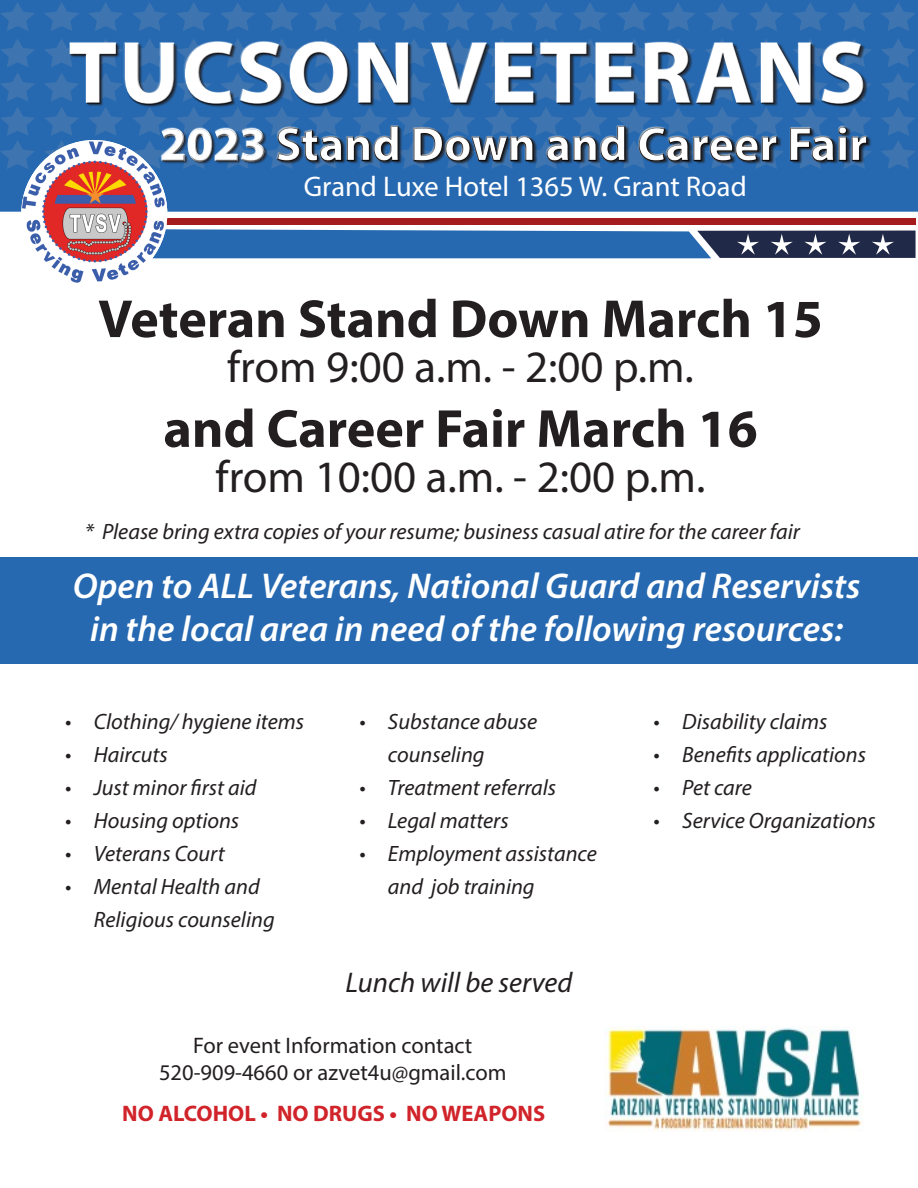
<style>
.page{position:relative;width:918px;height:1188px;background:#fff}
.page>*{position:absolute;margin:0;border:0;box-sizing:border-box;transform-origin:0 0}
.t1{font:700 89.25px "Myriad Pro";letter-spacing:.02em;color:#fff}
.t2{font:700 54px "Myriad Pro";color:#231f20}
.t3{font:700 48px "Myriad Pro";color:#fff}
.t4{font:45px "Myriad Pro";color:#231f20}
.t5{font:italic 600 36px/43.2px "Myriad Pro";color:#fff;text-align:center}
.t6{font:28.5px "Myriad Pro";color:#fff}
.t7{font:italic 28.5px "Myriad Pro";color:#231f20}
.t8{font:22.5px/27px "Myriad Pro";color:#231f20;text-align:center}
.t9{font:700 22.5px "Myriad Pro";color:#d1232a}
.t10{font:italic 22.2px/33px "Myriad Pro";color:#231f20}
</style>
<div class="page">
<img style="left:607px;top:1027px;width:255px;height:104px">
<div style="left:0;top:557px;width:918px;height:107px;background:#2669b1"></div>
<div style="left:0;top:0;width:918px;height:212px;background:#2669b1"></div>
<svg style="left:0;top:2px;width:35px;height:29px"></svg>
<svg style="left:44px;top:2px;width:35px;height:29px"></svg>
<svg style="left:88px;top:2px;width:35px;height:29px"></svg>
<svg style="left:132px;top:2px;width:35px;height:29px"></svg>
<svg style="left:176px;top:2px;width:35px;height:29px"></svg>
<svg style="left:220px;top:2px;width:35px;height:29px"></svg>
<svg style="left:264px;top:2px;width:35px;height:29px"></svg>
<svg style="left:308px;top:2px;width:35px;height:29px"></svg>
<svg style="left:352px;top:2px;width:35px;height:29px"></svg>
<svg style="left:396px;top:2px;width:36px;height:29px"></svg>
<svg style="left:440px;top:2px;width:36px;height:29px"></svg>
<svg style="left:484px;top:2px;width:36px;height:29px"></svg>
<svg style="left:528px;top:2px;width:36px;height:29px"></svg>
<svg style="left:572px;top:2px;width:36px;height:29px"></svg>
<svg style="left:616px;top:2px;width:36px;height:29px"></svg>
<svg style="left:661px;top:2px;width:35px;height:29px"></svg>
<svg style="left:705px;top:2px;width:35px;height:29px"></svg>
<svg style="left:749px;top:2px;width:35px;height:29px"></svg>
<svg style="left:793px;top:2px;width:35px;height:29px"></svg>
<svg style="left:837px;top:2px;width:35px;height:29px"></svg>
<svg style="left:881px;top:2px;width:35px;height:29px"></svg>
<svg style="left:0;top:38px;width:35px;height:29px"></svg>
<svg style="left:44px;top:38px;width:35px;height:29px"></svg>
<svg style="left:88px;top:38px;width:35px;height:3px"></svg>
<svg style="left:132px;top:38px;width:35px;height:3px"></svg>
<svg style="left:176px;top:38px;width:35px;height:3px"></svg>
<svg style="left:220px;top:38px;width:35px;height:3px"></svg>
<svg style="left:264px;top:38px;width:35px;height:3px"></svg>
<svg style="left:308px;top:38px;width:35px;height:3px"></svg>
<svg style="left:352px;top:38px;width:35px;height:3px"></svg>
<svg style="left:396px;top:38px;width:36px;height:3px"></svg>
<svg style="left:440px;top:38px;width:36px;height:3px"></svg>
<svg style="left:484px;top:38px;width:36px;height:3px"></svg>
<svg style="left:528px;top:38px;width:36px;height:3px"></svg>
<svg style="left:572px;top:38px;width:36px;height:3px"></svg>
<svg style="left:616px;top:38px;width:36px;height:3px"></svg>
<svg style="left:661px;top:38px;width:35px;height:3px"></svg>
<svg style="left:705px;top:38px;width:35px;height:3px"></svg>
<svg style="left:749px;top:38px;width:35px;height:3px"></svg>
<svg style="left:793px;top:38px;width:35px;height:3px"></svg>
<svg style="left:837px;top:38px;width:35px;height:29px"></svg>
<svg style="left:881px;top:38px;width:35px;height:29px"></svg>
<svg style="left:0;top:73px;width:35px;height:96px;background:#2f6db0"></svg>
<svg style="left:44px;top:73px;width:25px;height:67px;background:#306db0"></svg>
<svg style="left:176px;top:165px;width:35px;height:4px"></svg>
<svg style="left:220px;top:165px;width:35px;height:4px"></svg>
<svg style="left:264px;top:165px;width:35px;height:4px"></svg>
<svg style="left:308px;top:165px;width:35px;height:4px"></svg>
<svg style="left:352px;top:165px;width:35px;height:4px"></svg>
<svg style="left:396px;top:165px;width:36px;height:4px"></svg>
<svg style="left:440px;top:165px;width:36px;height:4px"></svg>
<svg style="left:484px;top:165px;width:36px;height:4px"></svg>
<svg style="left:528px;top:165px;width:36px;height:4px"></svg>
<svg style="left:572px;top:165px;width:36px;height:4px"></svg>
<svg style="left:616px;top:165px;width:36px;height:4px"></svg>
<svg style="left:661px;top:165px;width:35px;height:4px"></svg>
<svg style="left:705px;top:165px;width:35px;height:4px"></svg>
<svg style="left:749px;top:165px;width:35px;height:4px"></svg>
<svg style="left:793px;top:165px;width:35px;height:4px"></svg>
<svg style="left:837px;top:73px;width:35px;height:96px"></svg>
<svg style="left:881px;top:73px;width:35px;height:96px;background:#2f6db0"></svg>
<div style="left:69px;top:43px;width:799px;height:120px;background:#231f20;opacity:.75"></div>
<div style="left:150px;top:218px;width:766px;height:6px;background:#a41c1d"></div>
<svg style="left:167px;top:229px;width:749px;height:29px;background:#38679f"></svg>
<img style="left:21px;top:140px;width:146px;height:143px">
<h1 class="t1" style="left:68px;top:15px;width:800px">TUCSON VETERANS</h1>
<h3 class="t3" style="left:160px;top:113px;width:709px">2023 Stand Down and Career Fair</h3>
<p class="t6" style="left:304px;top:169px;width:444px">Grand Luxe Hotel 1365 W. Grant Road</p>
<p class="t2" style="left:98px;top:284px;width:726px">Veteran Stand Down March 15</p>
<p class="t4" style="left:227px;top:339px;width:468px">from 9:00 a.m. - 2:00 p.m.</p>
<p class="t2" style="left:163px;top:393px;width:596px">and Career Fair March 16</p>
<p class="t4" style="left:216px;top:449px;width:491px">from 10:00 a.m. - 2:00 p.m.</p>
<p class="t10" style="left:85px;top:515px;width:717px">* Please bring extra copies of your resume; business casual atire for the career fair</p>
<p class="t5" style="left:73px;top:563px;width:789px">Open to ALL Veterans, National Guard and Reservists in the local area in need of the following resources:</p>
<p class="t10" style="left:65px;top:705px;width:240px">• Clothing/ hygiene items</p>
<p class="t10" style="left:65px;top:738px;width:104px">• Haircuts</p>
<p class="t10" style="left:65px;top:771px;width:193px">• Just minor first aid</p>
<p class="t10" style="left:65px;top:804px;width:176px">• Housing options</p>
<p class="t10" style="left:65px;top:837px;width:161px">• Veterans Court</p>
<p class="t10" style="left:94px;top:870px;width:182px;text-indent:-29px">• Mental Health and<br>Religious counseling</p>
<p class="t10" style="left:388px;top:705px;width:151px;text-indent:-29px">• Substance abuse counseling</p>
<p class="t10" style="left:359px;top:771px;width:198px">• Treatment referrals</p>
<p class="t10" style="left:359px;top:804px;width:151px">• Legal matters</p>
<p class="t10" style="left:388px;top:837px;width:210px;text-indent:-29px">• Employment assistance and job training</p>
<p class="t7" style="left:346px;top:965px;width:228px">Lunch will be served</p>
<p class="t8" style="left:159px;top:1031px;width:349px">For event Information contact<br>520-909-4660 or azvet4u@gmail.com</p>
<p class="t9" style="left:122px;top:1098px;width:424px">NO ALCOHOL • NO DRUGS • NO WEAPONS</p>
<p class="t10" style="left:654px;top:705px;width:175px">• Disability claims</p>
<p class="t10" style="left:654px;top:738px;width:214px">• Benefits applications</p>
<p class="t10" style="left:654px;top:771px;width:100px">• Pet care</p>
<p class="t10" style="left:654px;top:804px;width:224px">• Service Organizations</p>
</div>
